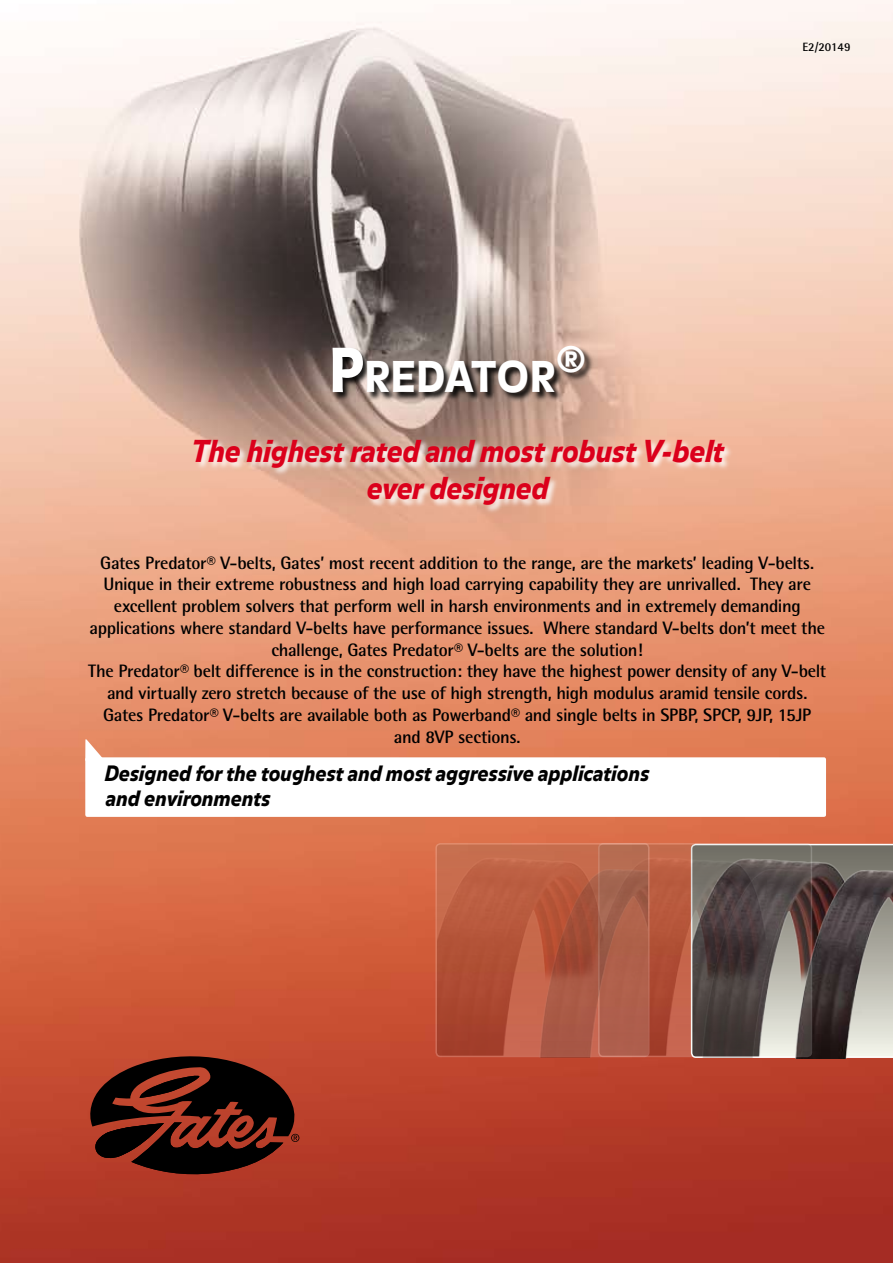
<style>
.page{position:relative;width:893px;height:1263px;background:#fff}
.page>*{position:absolute;margin:0;border:0;box-sizing:border-box;transform-origin:0 0}
.t1{font:900 42px "Balance";letter-spacing:-.005em;color:#fff}
.t2{font:900 34.8px "Balance";color:#fff}
.t3{font:italic 900 30px/37.5px "Balance";letter-spacing:-.005em;color:#db001b;text-align:center}
.t4{font:italic 900 21px/25.2px "Balance";color:#000}
.t5{font:700 18px/21.8px "Rotis Semi Sans";letter-spacing:-.02em;color:#000;text-align:center}
.t6{font:700 12px "Rotis Semi Sans";color:#000}
.s1{font-size:60px}
</style>
<div class="page">
<img style="left:0;top:0;width:893px;height:1263px">
<div style="left:194px;top:439px;width:540px;height:76px;background:#fff;opacity:.9"></div>
<div style="left:331px;top:345px;width:263px;height:58px;background:#000;opacity:.9"></div>
<svg style="left:87px;top:1199px;width:211px;height:1px"></svg>
<svg style="left:87px;top:1050px;width:212px;height:126px;background:#5c2015"></svg>
<div style="left:85px;top:757px;width:741px;height:60px;background:#fff;border-radius:2px"></div>
<svg style="left:85px;top:738px;width:21px;height:24px"></svg>
<img style="left:752px;top:853px;width:141px;height:205px">
<img style="left:650px;top:846px;width:158px;height:208px">
<div style="left:598px;top:843px;width:214px;height:214px;border:2px solid #fff;border-radius:4px"></div>
<img style="left:659px;top:852px;width:151px;height:205px">
<img style="left:438px;top:846px;width:207px;height:208px">
<div style="left:435px;top:843px;width:215px;height:214px;border:2px solid #fff;border-radius:4px"></div>
<img style="left:497px;top:852px;width:151px;height:205px">
<p class="t6" style="left:802px;top:39px;width:49px">E2/20149</p>
<h1 class="t1" style="left:328px;top:352px;width:229px"><span class="s1">P</span>REDATOR</h1>
<h2 class="t2" style="left:555px;top:339px;width:33px">®</h2>
<h3 class="t3" style="left:191px;top:434px;width:534px">The highest rated and most robust V-belt ever designed</h3>
<p class="t5" style="left:88px;top:551px;width:739px">Gates Predator® V-belts, Gates’ most recent addition to the range, are the markets’ leading V-belts.<br>Unique in their extreme robustness and high load carrying capability they are unrivalled. They are excellent problem solvers that perform well in harsh environments and in extremely demanding applications where standard V-belts have performance issues. Where standard V-belts don’t meet the challenge, Gates Predator® V-belts are the solution!<br>The Predator® belt difference is in the construction: they have the highest power density of any V-belt and virtually zero stretch because of the use of high strength, high modulus aramid tensile cords.<br>Gates Predator® V-belts are available both as Powerband® and single belts in SPBP, SPCP, 9JP, 15JP and 8VP sections.</p>
<p class="t4" style="left:104px;top:762px;width:546px">Designed for the toughest and most aggressive applications and environments</p>
</div>
